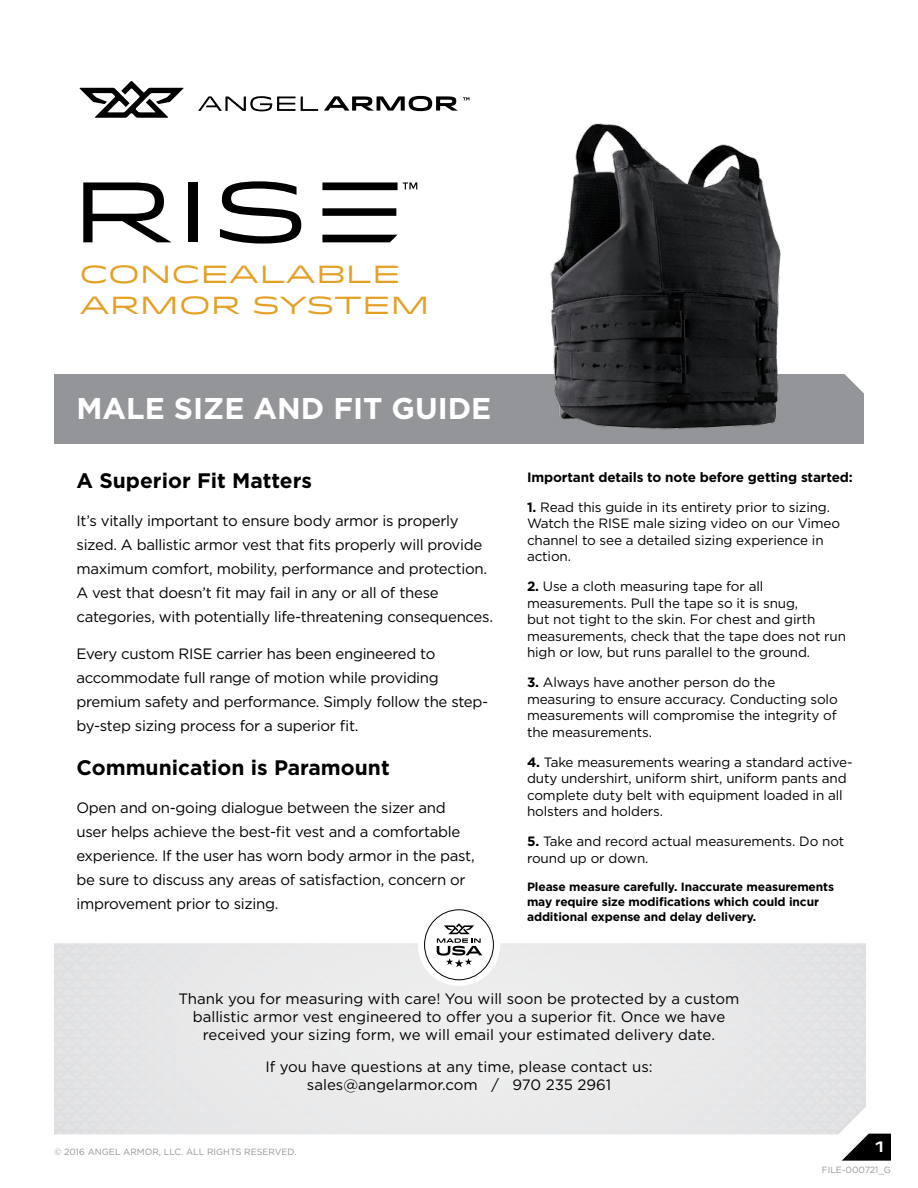
<style>
.page{position:relative;width:918px;height:1188px;background:#fff}
.page>*{position:absolute;margin:0;border:0;box-sizing:border-box;transform-origin:0 0}
.t1{font:700 30px "Gotham";color:#fff}
.t2{font:24.75px/30.5px "Idlewild";color:#e4a024}
.t3{font:700 21px "Gotham";color:#000}
.t4{font:15px/24px "Gotham";letter-spacing:-.02em;color:#000}
.t5{font:15px/18px "Gotham";color:#000;text-align:center}
.t6{font:500 15px "Idlewild";color:#fff}
.t7{font:13.5px/16.5px "Gotham";letter-spacing:-.01em;color:#000}
.t8{font:700 13.5px "Gotham";letter-spacing:-.01em;color:#000}
.t9{font:700 12px/15px "Gotham";letter-spacing:-.01em;color:#000}
.t10{font:9px "Gotham";color:#939598}
.s1{font-weight:700}
</style>
<div class="page">
<svg style="left:198px;top:96px;width:120px;height:15px"></svg>
<svg style="left:79px;top:81px;width:105px;height:37px"></svg>
<svg style="left:324px;top:96px;width:145px;height:15px"></svg>
<div style="left:54px;top:374px;width:810px;height:70px;background:#939598"></div>
<svg style="left:83px;top:182px;width:88px;height:60px"></svg>
<div style="left:188px;top:182px;width:10px;height:60px;background:#000"></div>
<svg style="left:220px;top:181px;width:81px;height:63px"></svg>
<svg style="left:322px;top:182px;width:95px;height:60px"></svg>
<svg style="left:844px;top:374px;width:20px;height:20px"></svg>
<svg style="left:842px;top:1134px;width:49px;height:27px"></svg>
<div style="left:424px;top:909px;width:70px;height:71px;border:1px solid #000;border-radius:50%"></div>
<svg style="left:437px;top:923px;width:45px;height:44px"></svg>
<img style="left:550px;top:123px;width:231px;height:307px">
<h2 class="t2" style="left:80px;top:258px;width:352px">CONCEALABLE<br>ARMOR SYSTEM</h2>
<h1 class="t1" style="left:76px;top:391px;width:416px">MALE SIZE AND FIT GUIDE</h1>
<h3 class="t3" style="left:76px;top:468px;width:237px">A Superior Fit Matters</h3>
<p class="t4" style="left:76px;top:508px;width:418px">It’s vitally important to ensure body armor is properly sized. A ballistic armor vest that fits properly will provide maximum comfort, mobility, performance and protection.<br>A vest that doesn’t fit may fail in any or all of these categories, with potentially life-threatening consequences.</p>
<p class="t4" style="left:76px;top:641px;width:413px">Every custom RISE carrier has been engineered to accommodate full range of motion while providing premium safety and performance. Simply follow the step&shy;by-step sizing process for a superior fit.</p>
<h3 class="t3" style="left:76px;top:756px;width:315px">Communication is Paramount</h3>
<p class="t4" style="left:76px;top:795px;width:400px">Open and on-going dialogue between the sizer and user helps achieve the best-fit vest and a comfortable experience. If the user has worn body armor in the past, be sure to discuss any areas of satisfaction, concern or improvement prior to sizing.</p>
<p class="t8" style="left:527px;top:469px;width:327px">Important details to note before getting started:</p>
<p class="t7" style="left:527px;top:499px;width:315px"><span class="s1">1.</span> Read this guide in its entirety prior to sizing.<br>Watch the RISE male sizing video on our Vimeo channel to see a detailed sizing experience in action.</p>
<p class="t7" style="left:527px;top:578px;width:321px"><span class="s1">2.</span> Use a cloth measuring tape for all measurements. Pull the tape so it is snug,<br>but not tight to the skin. For chest and girth measurements, check that the tape does not run high or low, but runs parallel to the ground.</p>
<p class="t7" style="left:527px;top:674px;width:312px"><span class="s1">3.</span> Always have another person do the measuring to ensure accuracy. Conducting solo measurements will compromise the integrity of the measurements.</p>
<p class="t7" style="left:527px;top:754px;width:327px"><span class="s1">4.</span> Take measurements wearing a standard active&shy;duty undershirt, uniform shirt, uniform pants and complete duty belt with equipment loaded in all holsters and holders.</p>
<p class="t7" style="left:527px;top:833px;width:319px"><span class="s1">5.</span> Take and record actual measurements. Do not round up or down.</p>
<p class="t9" style="left:527px;top:879px;width:309px">Please measure carefully. Inaccurate measurements may require size modifications which could incur additional expense and delay delivery.</p>
<p class="t5" style="left:178px;top:989px;width:563px">Thank you for measuring with care! You will soon be protected by a custom ballistic armor vest engineered to offer you a superior fit. Once we have received your sizing form, we will email your estimated delivery date.</p>
<p class="t5" style="left:265px;top:1057px;width:389px">If you have questions at any time, please contact us: sales@angelarmor.com / 970 235 2961</p>
<p class="t10" style="left:54px;top:1146px;width:244px">© 2016 ANGEL ARMOR, LLC. ALL RIGHTS RESERVED.</p>
<p class="t6" style="left:875px;top:1135px;width:11px">1</p>
<p class="t10" style="left:822px;top:1165px;width:71px">FILE-000721_G</p>
</div>
